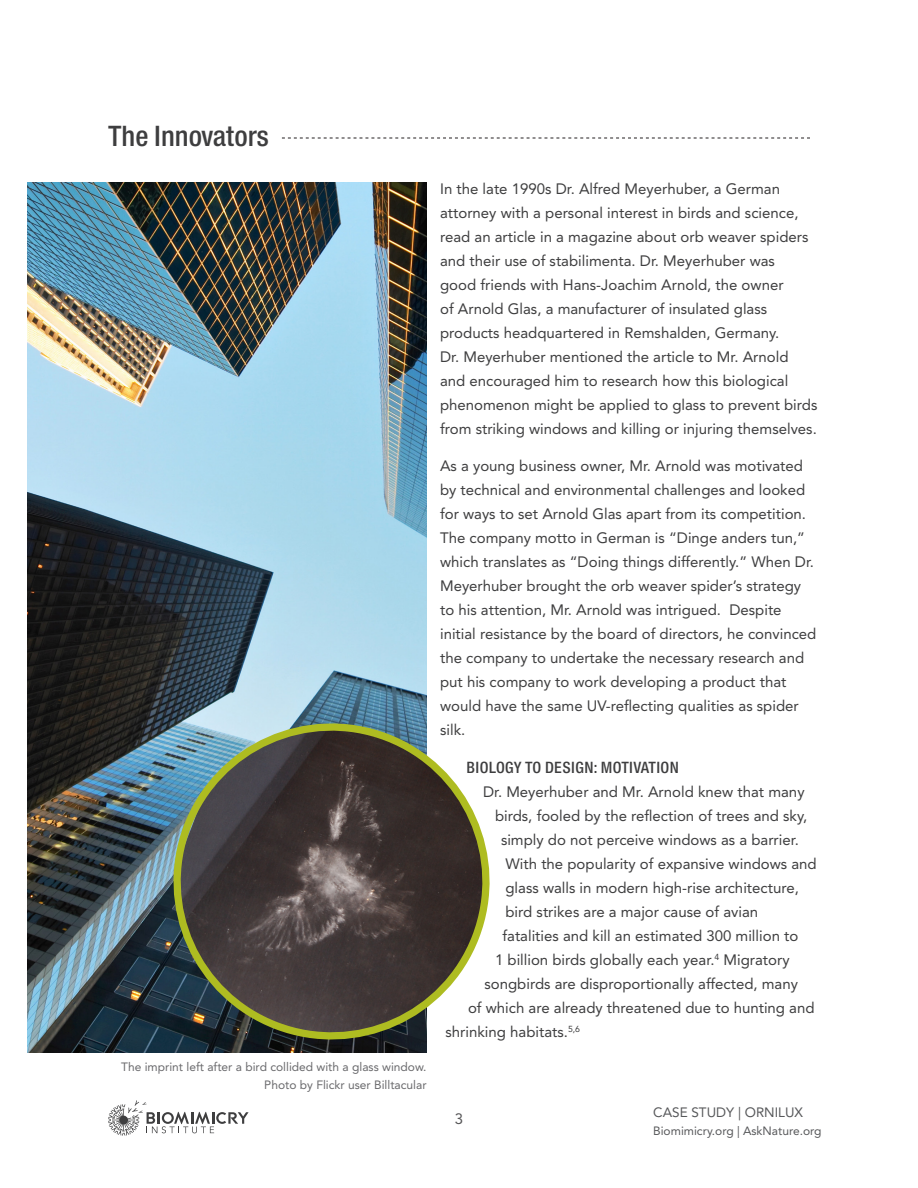
<style>
.page{position:relative;width:918px;height:1188px;background:#fff}
.page>*{position:absolute;margin:0;border:0;box-sizing:border-box;transform-origin:0 0}
.Page_Title{font:27px "Europa Gro Nr 2 SB Med Con";color:#3e3e3f}
.Body{font:15px/24px "Avenir LT Std";color:#3e3e3f}
.Body-2{font:15px "Europa Gro Nr 2 SB Med Con";letter-spacing:.025em;color:#3e3e3f}
.t1{font:15px "Avenir LT Std";color:#565557}
.t2{font:13.5px "Avenir LT Std";color:#57585a}
.subheading_white{font:12px/18px "Avenir LT Std";color:#69696c;text-align:right}
.t3{font:12px "Avenir LT Std";color:#57585a}
</style>
<div class="page">
<svg style="left:108px;top:1100px;width:141px;height:36px"></svg>
<svg style="left:282px;top:138px;width:528px;height:1px"></svg>
<img style="left:27px;top:182px;width:400px;height:871px">
<svg style="left:157px;top:707px;width:333px;height:346px;background:#5d5f59"></svg>
<p class="Page_Title" style="left:108px;top:121px;width:163px">The Innovators</p>
<p class="subheading_white" style="left:121px;top:1058px;width:307px">The imprint left after a bird collided with a glass window.<br>Photo by Flickr user Billtacular</p>
<p class="Body" style="left:440px;top:177px;width:379px">I n the late 1990s Dr. Alfred Meyerhuber, a German attorney with a personal interest in birds and science, read an article in a magazine about orb weaver spiders and their use of stabilimenta. Dr. Meyerhuber was<br>good friends with Hans-Joachim Arnold, the owner<br>of Arnold Glas, a manufacturer of insulated glass products headquartered in Remshalden, Germany.<br>Dr. Meyerhuber mentioned the article to Mr. Arnold and encouraged him to research how this biological phenomenon might be applied to glass to prevent birds from striking windows and killing or injuring themselves.</p>
<p class="Body" style="left:440px;top:454px;width:378px">As a young business owner, Mr. Arnold was motivated by technical and environmental challenges and looked for ways to set Arnold Glas apart from its competition.<br>The company motto in German is “Dinge anders tun,” which translates as “Doing things differently.” When Dr.<br>Meyerhuber brought the orb weaver spider’s strategy to his attention, Mr. Arnold was intrigued. Despite initial resistance by the board of directors, he convinced the company to undertake the necessary research and put his company to work developing a product that would have the same UV-reflecting qualities as spider silk.</p>
<p class="Body-2" style="left:466px;top:758px;width:214px">BIOLOGY TO DESIGN: MOTIVATION</p>
<p class="Body" style="left:483px;top:780px;width:323px">Dr. Meyerhuber and Mr. Arnold knew that many</p>
<p class="Body" style="left:495px;top:804px;width:314px">birds, fooled by the reflection of trees and sky,</p>
<p class="Body" style="left:501px;top:828px;width:299px">simply do not perceive windows as a barrier.</p>
<p class="Body" style="left:506px;top:852px;width:313px">With the popularity of expansive windows and</p>
<p class="Body" style="left:506px;top:876px;width:295px">glass walls in modern high-rise architecture,</p>
<p class="Body" style="left:506px;top:900px;width:254px">bird strikes are a major cause of avian</p>
<p class="Body" style="left:502px;top:924px;width:297px">fatalities and kill an estimated 300 million to</p>
<p class="Body" style="left:495px;top:948px;width:296px">1 billion birds globally each year.<sup>4</sup> Migratory</p>
<p class="Body" style="left:484px;top:972px;width:315px">songbirds are disproportionally affected, many</p>
<p class="Body" style="left:468px;top:996px;width:348px">of which are already threatened due to hunting and</p>
<p class="Body" style="left:446px;top:1020px;width:136px">shrinking habitats.<sup>5,6</sup></p>
<p class="t1" style="left:455px;top:1110px;width:10px">3</p>
<p class="t2" style="left:653px;top:1105px;width:151px">CASE STUDY | ORNILUX</p>
<p class="t3" style="left:653px;top:1123px;width:170px">Biomimicry.org | AskNature.org</p>
</div>
